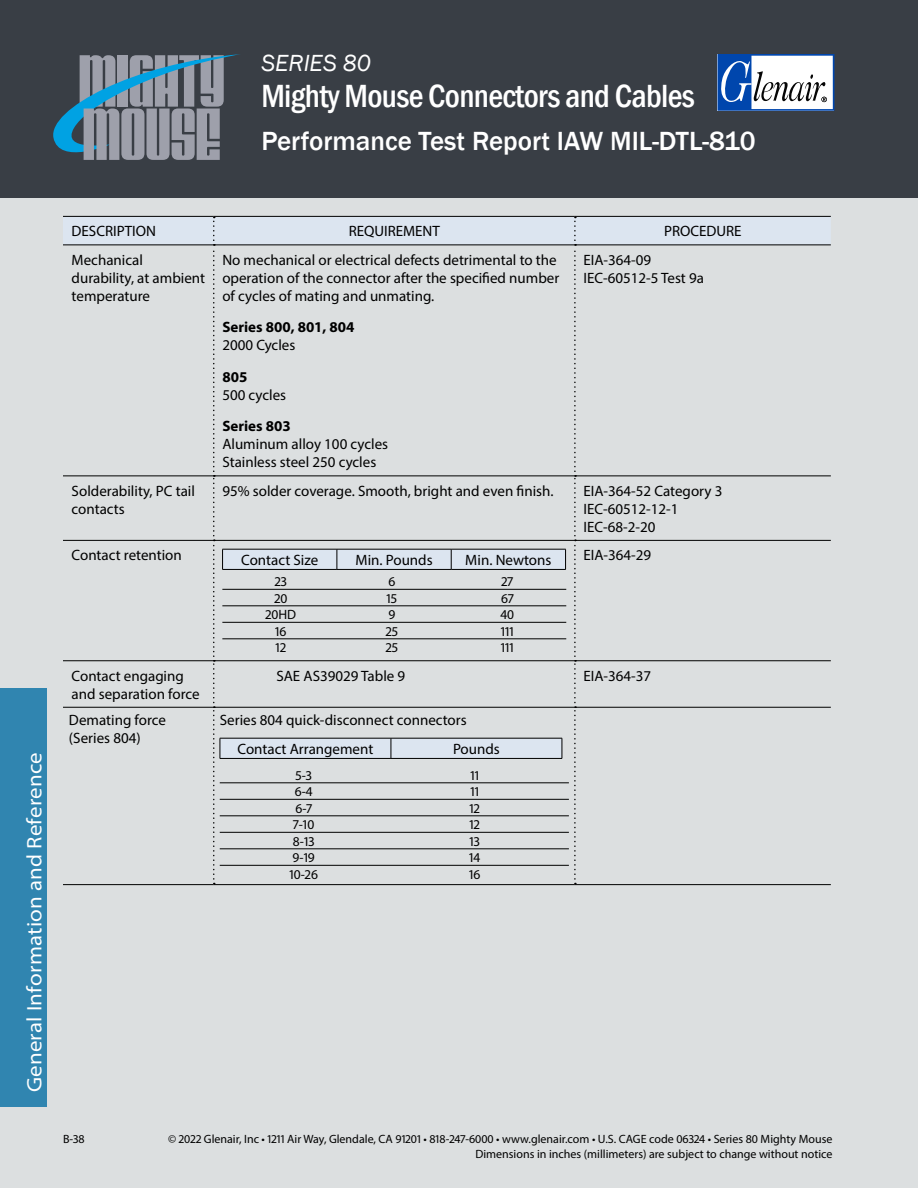
<style>
.page{position:relative;width:918px;height:1188px;background:#dcdfe0}
.page>*{position:absolute;margin:0;border:0;box-sizing:border-box;transform-origin:0 0}
.t1{font:500 condensed 33px "Franklin Gothic";letter-spacing:-.02em;color:#fff}
.t2{font:500 27px "Franklin Gothic";color:#fff}
.t3{font:italic 24px "Franklin Gothic";color:#fff}
.t4{font:semi-expanded 21px "Myriad Pro";letter-spacing:.01em;color:#fff}
.t5{font:15px/18px "Myriad Pro";color:#000}
.t6{font:700 15px "Myriad Pro";color:#000}
.t7{font:13.5px "Myriad Pro";color:#000}
.t8{font:12px/15px "Myriad Pro";color:#000;text-align:right}
</style>
<div class="page">
<div style="left:0;top:688px;width:47px;height:418px;background:#3085b0"></div>
<div style="left:0;top:0;width:918px;height:198px;background:#393e45"></div>
<svg style="left:717px;top:54px;width:117px;height:57px;background:#a0b5d3"></svg>
<svg style="left:53px;top:54px;width:187px;height:106px"></svg>
<hr style="left:63px;top:884px;width:151px;height:1px;background:#000">
<hr style="left:214px;top:884px;width:361px;height:1px;background:#000">
<hr style="left:575px;top:884px;width:256px;height:1px;background:#000">
<svg style="left:63px;top:216px;width:768px;height:668px"></svg>
<hr style="left:220px;top:758px;width:171px;height:1px;background:#000">
<hr style="left:391px;top:758px;width:171px;height:1px;background:#000">
<h3 class="t3" style="left:261px;top:48px;width:111px">SERIES 80</h3>
<h1 class="t1" style="left:261px;top:74px;width:435px">Mighty Mouse Connectors and Cables</h1>
<h2 class="t2" style="left:261px;top:125px;width:496px">Performance Test Report IAW MIL-DTL-810</h2>
<h3 class="t4" style="left:21px;top:1092px;width:341px;rotate:-90deg">General Information and Reference</h3>
<p class="t5" style="left:72px;top:222px;width:86px">DESCRIPTION</p>
<p class="t5" style="left:349px;top:222px;width:93px">REQUIREMENT</p>
<p class="t5" style="left:664px;top:222px;width:79px">PROCEDURE</p>
<p class="t5" style="left:72px;top:250px;width:135px">Mechanical durability, at ambient temperature</p>
<p class="t5" style="left:222px;top:250px;width:338px">No mechanical or electrical defects detrimental to the operation of the connector after the specified number of cycles of mating and unmating.</p>
<p class="t6" style="left:222px;top:317px;width:134px">Series 800, 801, 804</p>
<p class="t5" style="left:222px;top:336px;width:74px">2000 Cycles</p>
<p class="t6" style="left:222px;top:367px;width:26px">805</p>
<p class="t5" style="left:222px;top:385px;width:65px">500 cycles</p>
<p class="t6" style="left:222px;top:416px;width:70px">Series 803</p>
<p class="t5" style="left:222px;top:435px;width:167px">Aluminum alloy 100 cycles<br>Stainless steel 250 cycles</p>
<p class="t5" style="left:584px;top:250px;width:122px">EIA-364-09<br>IEC-60512-5 Test 9a</p>
<p class="t5" style="left:72px;top:481px;width:125px">Solderability, PC tail contacts</p>
<p class="t5" style="left:222px;top:481px;width:333px">95% solder coverage. Smooth, bright and even finish.</p>
<p class="t5" style="left:584px;top:481px;width:140px">EIA-364-52 Category 3<br>IEC-60512-12-1<br>IEC-68-2-20</p>
<p class="t5" style="left:72px;top:546px;width:112px">Contact retention</p>
<p class="t5" style="left:241px;top:551px;width:79px">Contact Size</p>
<p class="t5" style="left:355px;top:551px;width:79px">Min. Pounds</p>
<p class="t5" style="left:465px;top:551px;width:88px">Min. Newtons</p>
<p class="t7" style="left:275px;top:573px;width:12px">23</p>
<p class="t7" style="left:388px;top:573px;width:8px">6</p>
<p class="t7" style="left:502px;top:573px;width:13px">27</p>
<p class="t7" style="left:274px;top:590px;width:14px">20</p>
<p class="t7" style="left:387px;top:590px;width:12px">15</p>
<p class="t7" style="left:501px;top:590px;width:14px">67</p>
<p class="t7" style="left:265px;top:606px;width:32px">20HD</p>
<p class="t7" style="left:388px;top:606px;width:8px">9</p>
<p class="t7" style="left:501px;top:606px;width:15px">40</p>
<p class="t7" style="left:275px;top:623px;width:13px">16</p>
<p class="t7" style="left:386px;top:623px;width:14px">25</p>
<p class="t7" style="left:501px;top:623px;width:15px">111</p>
<p class="t7" style="left:276px;top:639px;width:12px">12</p>
<p class="t7" style="left:386px;top:639px;width:14px">25</p>
<p class="t7" style="left:501px;top:639px;width:15px">111</p>
<p class="t5" style="left:584px;top:546px;width:69px">EIA-364-29</p>
<p class="t5" style="left:72px;top:666px;width:129px">Contact engaging and separation force</p>
<p class="t5" style="left:276px;top:666px;width:130px">SAE AS39029 Table 9</p>
<p class="t5" style="left:584px;top:666px;width:69px">EIA-364-37</p>
<p class="t5" style="left:69px;top:710px;width:98px">Demating force (Series 804)</p>
<p class="t5" style="left:237px;top:705px;width:231px;line-height:29.4px;text-indent:-18px">Series 804 quick-disconnect connectors<br>Contact Arrangement</p>
<p class="t5" style="left:453px;top:740px;width:48px">Pounds</p>
<p class="t7" style="left:296px;top:767px;width:16px">5-3</p>
<p class="t7" style="left:470px;top:767px;width:10px">11</p>
<p class="t7" style="left:295px;top:783px;width:19px">6-4</p>
<p class="t7" style="left:470px;top:783px;width:10px">11</p>
<p class="t7" style="left:295px;top:800px;width:18px">6-7</p>
<p class="t7" style="left:470px;top:800px;width:12px">12</p>
<p class="t7" style="left:293px;top:816px;width:23px">7-10</p>
<p class="t7" style="left:470px;top:816px;width:12px">12</p>
<p class="t7" style="left:293px;top:833px;width:21px">8-13</p>
<p class="t7" style="left:470px;top:833px;width:10px">13</p>
<p class="t7" style="left:293px;top:849px;width:24px">9-19</p>
<p class="t7" style="left:469px;top:849px;width:13px">14</p>
<p class="t7" style="left:290px;top:866px;width:30px">10-26</p>
<p class="t7" style="left:469px;top:866px;width:13px">16</p>
<p class="t8" style="left:63px;top:1131px;width:23px">B-38</p>
<p class="t8" style="left:168px;top:1131px;width:666px">© 2022 Glenair, Inc • 1211 Air Way, Glendale, CA 91201 • 818-247-6000 • www.glenair.com • U.S. CAGE code 06324 • Series 80 Mighty Mouse<br>Dimensions in inches (millimeters) are subject to change without notice</p>
</div>
